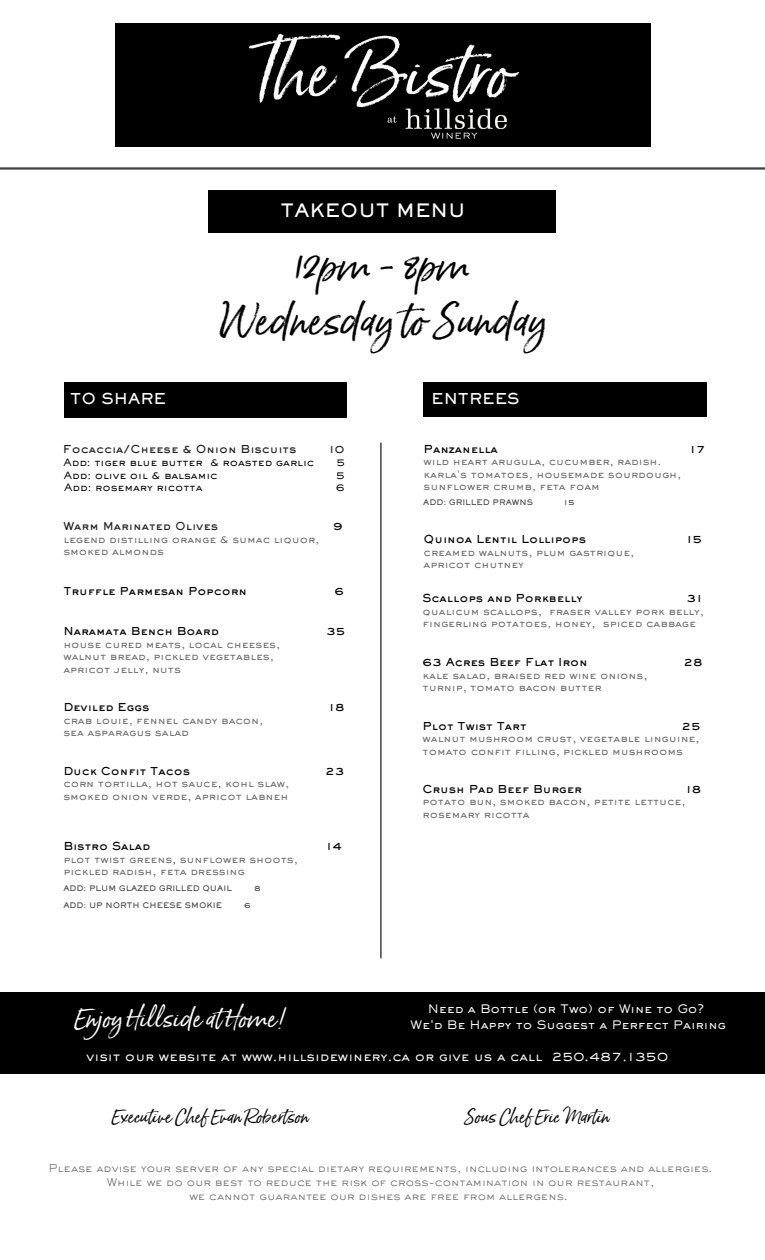
<style>
.page{position:relative;width:765px;height:1260px;background:#fff}
.page>*{position:absolute;margin:0;border:0;box-sizing:border-box;transform-origin:0 0}
.t1{font:39.88px/55.6px "Born Ready Slanted";color:#000;text-align:center}
.t2{font:24.38px "Born Ready Slanted";color:#fff}
.t3{font:800 18.12px "Sackers Gothic Std";color:#fff}
.t4{font:17.5px "Born Ready Slanted";color:#000}
.t5{font:800 14.75px "Sackers Gothic Std";color:#fff}
.t6{font:500 12.5px "Sackers Gothic Std";color:#fff}
.t7{font:500 11.62px "Sackers Gothic Std";color:#fff}
.t8{font:800 10.75px "Sackers Gothic Std";color:#000}
.t9{font:800 10.75px "Sackers Gothic Std";color:#222}
.t10{font:300 10.5px/14px "Sackers Gothic Std";color:#666;text-align:center}
.t11{font:500 10px/12.5px "Sackers Gothic Std";color:#666}
.t12{font:500 10px "Sackers Gothic Std";color:#000}
.t13{font:800 7.5px "Sackers Gothic Std";color:#000}
</style>
<div class="page">
<div style="left:423px;top:383px;width:284px;height:34px;background:#000"></div>
<svg style="left:0;top:167px;width:765px;height:3px;background:#6c6c6c"></svg>
<svg style="left:380px;top:443px;width:2px;height:515px"></svg>
<div style="left:208px;top:190px;width:348px;height:43px;background:#000"></div>
<div style="left:64px;top:383px;width:282px;height:34px;background:#000"></div>
<div style="left:115px;top:23px;width:535px;height:124px;background:#000"></div>
<img style="left:248px;top:33px;width:272px;height:106px">
<div style="left:0;top:992px;width:765px;height:82px;background:#000"></div>
<h3 class="t3" style="left:281px;top:203px;width:186px">TAKEOUT MENU</h3>
<h3 class="t5" style="left:70px;top:393px;width:98px">TO SHARE</h3>
<h1 class="t1" style="left:218px;top:236px;width:330px">12pm - 8pm<br>Wednesday to Sunday</h1>
<h3 class="t5" style="left:431px;top:393px;width:90px">ENTREES</h3>
<p class="t9" style="left:63px;top:445px;width:235px">Focaccia/Cheese &amp; Onion Biscuits</p>
<p class="t9" style="left:328px;top:445px;width:18px">10</p>
<p class="t12" style="left:63px;top:459px;width:252px">Add: tiger blue butter &amp; roasted garlic</p>
<p class="t12" style="left:336px;top:459px;width:10px">5</p>
<p class="t12" style="left:64px;top:471px;width:155px">Add: olive oil &amp; balsamic</p>
<p class="t12" style="left:336px;top:471px;width:10px">5</p>
<p class="t12" style="left:64px;top:484px;width:140px">Add: rosemary ricotta</p>
<p class="t12" style="left:336px;top:484px;width:10px">6</p>
<p class="t9" style="left:63px;top:522px;width:156px">Warm Marinated Olives</p>
<p class="t8" style="left:333px;top:522px;width:11px">9</p>
<p class="t11" style="left:63px;top:534px;width:257px">legend distilling orange &amp; sumac liquor, smoked almonds</p>
<p class="t8" style="left:63px;top:587px;width:185px">Truffle Parmesan Popcorn</p>
<p class="t8" style="left:335px;top:587px;width:11px">6</p>
<p class="t8" style="left:63px;top:627px;width:157px">Naramata Bench Board</p>
<p class="t8" style="left:326px;top:627px;width:21px">35</p>
<p class="t11" style="left:63px;top:639px;width:218px">house cured meats, local cheeses, walnut bread, pickled vegetables, apricot jelly, nuts</p>
<p class="t8" style="left:63px;top:703px;width:88px">Deviled Eggs</p>
<p class="t8" style="left:328px;top:703px;width:18px">18</p>
<p class="t11" style="left:63px;top:715px;width:201px">crab louie, fennel candy bacon, sea asparagus salad</p>
<p class="t8" style="left:63px;top:766px;width:128px">Duck Confit Tacos</p>
<p class="t8" style="left:325px;top:766px;width:21px">23</p>
<p class="t11" style="left:63px;top:778px;width:227px">corn tortilla, hot sauce, kohl slaw, smoked onion verde, apricot labneh</p>
<p class="t8" style="left:63px;top:842px;width:88px">Bistro Salad</p>
<p class="t8" style="left:326px;top:842px;width:18px">14</p>
<p class="t11" style="left:63px;top:854px;width:236px">plot twist greens, sunflower shoots, pickled radish, feta dressing</p>
<p class="t13" style="left:63px;top:885px;width:170px">ADD: PLUM GLAZED GRILLED QUAIL</p>
<p class="t13" style="left:254px;top:885px;width:8px">8</p>
<p class="t13" style="left:63px;top:903px;width:160px">ADD: UP NORTH CHEESE SMOKIE</p>
<p class="t13" style="left:244px;top:903px;width:8px">6</p>
<p class="t8" style="left:424px;top:444px;width:76px">Panzanella</p>
<p class="t8" style="left:690px;top:444px;width:18px">17</p>
<p class="t11" style="left:424px;top:456px;width:259px">wild heart arugula, cucumber, radish. karla's tomatoes, housemade sourdough, sunflower crumb, feta foam</p>
<p class="t13" style="left:423px;top:499px;width:111px">ADD: GRILLED PRAWNS</p>
<p class="t13" style="left:564px;top:499px;width:13px">15</p>
<p class="t8" style="left:424px;top:535px;width:164px">Quinoa Lentil Lollipops</p>
<p class="t8" style="left:686px;top:535px;width:18px">15</p>
<p class="t11" style="left:424px;top:547px;width:212px">creamed walnuts, plum gastrique, apricot chutney</p>
<p class="t8" style="left:423px;top:594px;width:162px">Scallops and Porkbelly</p>
<p class="t8" style="left:687px;top:594px;width:18px">31</p>
<p class="t11" style="left:423px;top:606px;width:283px">qualicum scallops, fraser valley pork belly, fingerling potatoes, honey, spiced cabbage</p>
<p class="t8" style="left:423px;top:658px;width:167px">63 Acres Beef Flat Iron</p>
<p class="t8" style="left:684px;top:658px;width:21px">28</p>
<p class="t11" style="left:423px;top:670px;width:226px">kale salad, braised red wine onions, turnip, tomato bacon butter</p>
<p class="t8" style="left:423px;top:722px;width:105px">Plot Twist Tart</p>
<p class="t8" style="left:682px;top:722px;width:21px">25</p>
<p class="t11" style="left:423px;top:733px;width:278px">walnut mushroom crust, vegetable linguine, tomato confit filling, pickled mushrooms</p>
<p class="t8" style="left:423px;top:785px;width:161px">Crush Pad Beef Burger</p>
<p class="t8" style="left:685px;top:785px;width:18px">18</p>
<p class="t11" style="left:423px;top:797px;width:264px">potato bun, smoked bacon, petite lettuce, rosemary ricotta</p>
<h2 class="t2" style="left:74px;top:1004px;width:213px">Enjoy Hillside at Home!</h2>
<p class="t7" style="left:428px;top:1004px;width:278px">Need a Bottle (or Two) of Wine to Go?</p>
<p class="t7" style="left:411px;top:1020px;width:317px">We'd Be Happy to Suggest a Perfect Pairing</p>
<p class="t6" style="left:86px;top:1051px;width:583px">visit our website at www.hillsidewinery.ca or give us a call 250.487.1350</p>
<h3 class="t4" style="left:111px;top:1106px;width:199px">Executive Chef Evan Robertson</h3>
<h3 class="t4" style="left:464px;top:1106px;width:147px">Sous Chef Eric Martin</h3>
<p class="t10" style="left:49px;top:1162px;width:665px">Please advise your server of any special dietary requirements, including intolerances and allergies.<br>While we do our best to reduce the risk of cross-contamination in our restaurant,<br>we cannot guarantee our dishes are free from allergens.</p>
</div>
